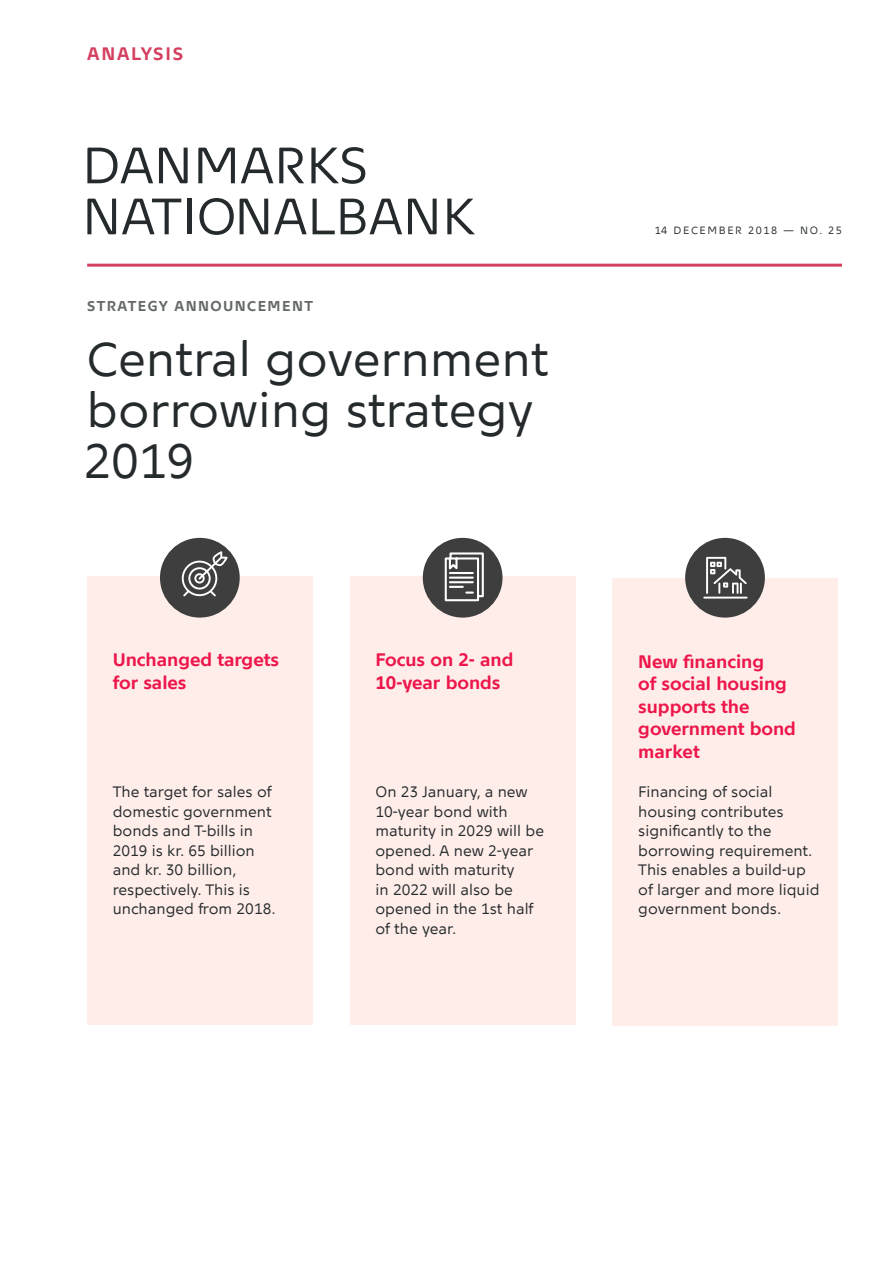
<style>
.page{position:relative;width:893px;height:1263px;background:#fff}
.page>*{position:absolute;margin:0;border:0;box-sizing:border-box;transform-origin:0 0}
.t1{font:51px/51px "Nationalbank";color:#252a2d}
.t2{font:48px/51px "Nationalbank";color:#252a2d}
.t3{font:700 18px/22.5px "Nationalbank";color:#ed164a}
.t4{font:700 18px "Nationalbank";letter-spacing:.1em;color:#d43f5f}
.t5{font:15px/19.5px "Nationalbank";color:#252a2d}
.t6{font:700 14.25px "Nationalbank";letter-spacing:.1em;color:#646869}
.t7{font:10.5px "Nationalbank";letter-spacing:.15em;color:#252a2d}
</style>
<div class="page">
<hr style="left:87px;top:264px;width:755px;height:3px;background:#d43f5f">
<div style="left:87px;top:576px;width:226px;height:449px;background:#feede9"></div>
<div style="left:160px;top:538px;width:80px;height:80px;background:#3e3e3f;border-radius:50%"></div>
<svg style="left:182px;top:551px;width:46px;height:45px"></svg>
<div style="left:613px;top:578px;width:225px;height:447px;background:#feede9"></div>
<div style="left:685px;top:538px;width:80px;height:80px;background:#3e3e3f;border-radius:50%"></div>
<div style="left:350px;top:576px;width:225px;height:449px;background:#feede9"></div>
<div style="left:423px;top:538px;width:79px;height:80px;background:#3e3e3f;border-radius:50%"></div>
<svg style="left:444px;top:552px;width:40px;height:50px"></svg>
<hr style="left:703px;top:597px;width:44px;height:1px;background:#fff">
<svg style="left:706px;top:557px;width:41px;height:37px"></svg>
<p class="t4" style="left:87px;top:43px;width:98px">ANALYSIS</p>
<h1 class="t1" style="left:82px;top:139px;width:394px">DANMARKS<br>NATIONALBANK</h1>
<p class="t6" style="left:87px;top:297px;width:227px">STRATEGY ANNOUNCEMENT</p>
<h2 class="t2" style="left:83px;top:333px;width:467px">Central government borrowing strategy<br>2019</h2>
<p class="t3" style="left:113px;top:649px;width:168px">Unchanged targets for sales</p>
<p class="t5" style="left:113px;top:782px;width:165px">The target for sales of domestic government bonds and T-bills in<br>2019 is kr. 65 billion and kr. 30 billion, respectively. This is unchanged from 2018.</p>
<p class="t3" style="left:375px;top:649px;width:139px">Focus on 2- and<br>10-year bonds</p>
<p class="t5" style="left:375px;top:782px;width:170px">On 23 January, a new<br>10-year bond with maturity in 2029 will be opened. A new 2-year bond with maturity<br>in 2022 will also be opened in the 1st half of the year.</p>
<p class="t7" style="left:655px;top:224px;width:189px">14 DECEMBER 2018 — NO. 25</p>
<p class="t3" style="left:638px;top:650px;width:159px">New financing<br>of social housing supports the government bond market</p>
<p class="t5" style="left:638px;top:782px;width:183px">Financing of social housing contributes significantly to the borrowing requirement.<br>This enables a build-up of larger and more liquid government bonds.</p>
</div>
